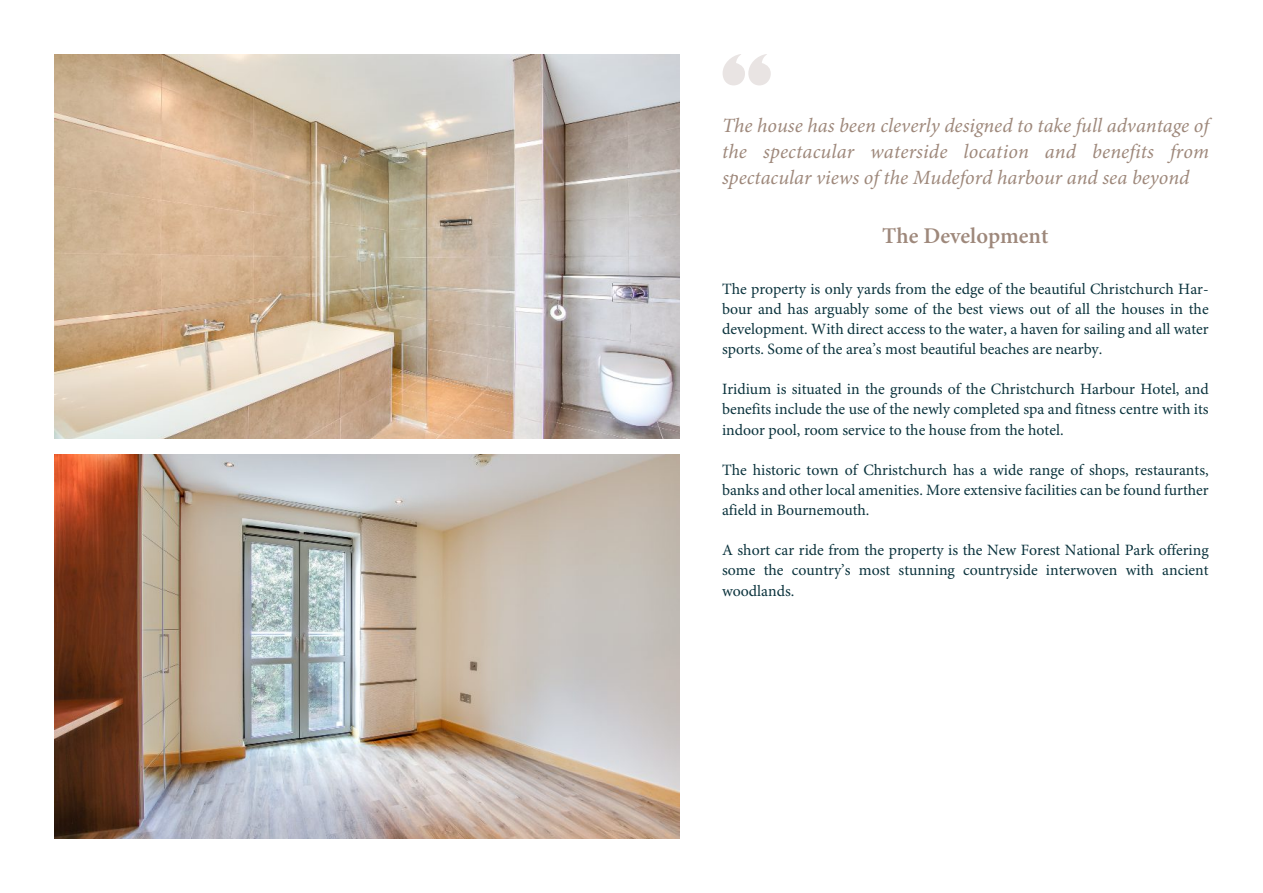
<style>
.page{position:relative;width:1263px;height:893px;background:#fff}
.page>*{position:absolute;margin:0;border:0;box-sizing:border-box;transform-origin:0 0}
.t1{font:600 22.5px "Minion Pro";color:#9e887b}
.t2{font:italic 20.25px/26px "Minion Pro";color:#9e887b;text-align:justify}
.t3{font:15.75px/20.1px "Minion Pro";color:#0b333d;text-align:justify}
</style>
<div class="page">
<img style="left:54px;top:454px;width:626px;height:385px">
<img style="left:54px;top:54px;width:626px;height:385px">
<svg style="left:723px;top:54px;width:48px;height:31px"></svg>
<p class="t2" style="left:722px;top:114px;width:488px">The house has been cleverly designed to take full advantage of the spectacular waterside location and benefits from spectacular views of the Mudeford harbour and sea beyond</p>
<h1 class="t1" style="left:882px;top:227px;width:168px">The Development</h1>
<p class="t3" style="left:722px;top:280px;width:488px">The property is only yards from the edge of the beautiful Christchurch Har&shy;bour and has arguably some of the best views out of all the houses in the development. With direct access to the water, a haven for sailing and all water sports. Some of the area’s most beautiful beaches are nearby.</p>
<p class="t3" style="left:722px;top:381px;width:488px">Iridium is situated in the grounds of the Christchurch Harbour Hotel, and benefits include the use of the newly completed spa and fitness centre with its indoor pool, room service to the house from the hotel.</p>
<p class="t3" style="left:722px;top:461px;width:488px">The historic town of Christchurch has a wide range of shops, restaurants, banks and other local amenities. More extensive facilities can be found further afield in Bournemouth.</p>
<p class="t3" style="left:722px;top:542px;width:488px">A short car ride from the property is the New Forest National Park offering some the country’s most stunning countryside interwoven with ancient woodlands.</p>
</div>
